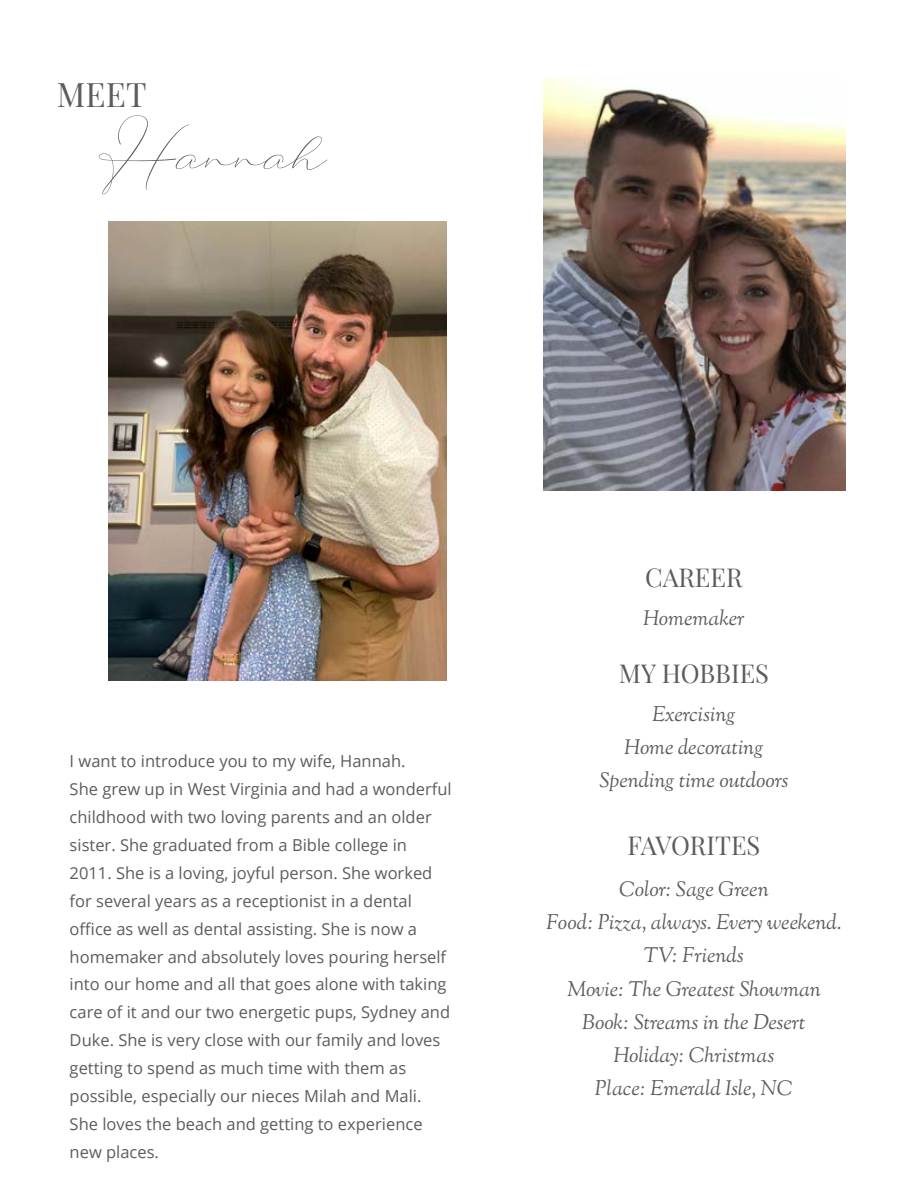
<style>
.page{position:relative;width:918px;height:1188px;background:#fff}
.page>*{position:absolute;margin:0;border:0;box-sizing:border-box;transform-origin:0 0}
.t1{font:90px "Botterill Signature";color:#5d5c5d}
.t2{font:33px "Playfair Display";color:#5d5c5d}
.t3{font:25.5px "Playfair Display";color:#5d5c5d}
.t4{font:italic 21px/33.2px "Sorts Mill Goudy";color:#5d5c5d;text-align:center}
.t5{font:16.5px/27.9px "Open Sans";color:#5d5c5d}
</style>
<div class="page">
<img style="left:109px;top:222px;width:338px;height:459px">
<img style="left:544px;top:78px;width:301px;height:413px">
<h2 class="t2" style="left:57px;top:69px;width:91px">MEET</h2>
<h1 class="t1" style="left:98px;top:109px;width:230px">Hannah</h1>
<p class="t5" style="left:70px;top:746px;width:384px">I want to introduce you to my wife, Hannah.<br>She grew up in West Virginia and had a wonderful childhood with two loving parents and an older sister. She graduated from a Bible college in 2011. She is a loving, joyful person. She worked for several years as a receptionist in a dental office as well as dental assisting. She is now a homemaker and absolutely loves pouring herself into our home and all that goes alone with taking care of it and our two energetic pups, Sydney and Duke. She is very close with our family and loves getting to spend as much time with them as possible, especially our nieces Milah and Mali.<br>She loves the beach and getting to experience new places.</p>
<h3 class="t3" style="left:645px;top:557px;width:99px">CAREER</h3>
<p class="t4" style="left:643px;top:603px;width:103px">Homemaker</p>
<h3 class="t3" style="left:619px;top:653px;width:152px">MY HOBBIES</h3>
<p class="t4" style="left:599px;top:699px;width:190px">Exercising<br>Home decorating<br>Spending time outdoors</p>
<h3 class="t3" style="left:627px;top:825px;width:134px">FAVORITES</h3>
<p class="t4" style="left:546px;top:874px;width:297px">Color: Sage Green<br>Food: Pizza, always. Every weekend.<br>TV: Friends<br>Movie: The Greatest Showman<br>Book: Streams in the Desert<br>Holiday: Christmas<br>Place: Emerald Isle, NC</p>
</div>
